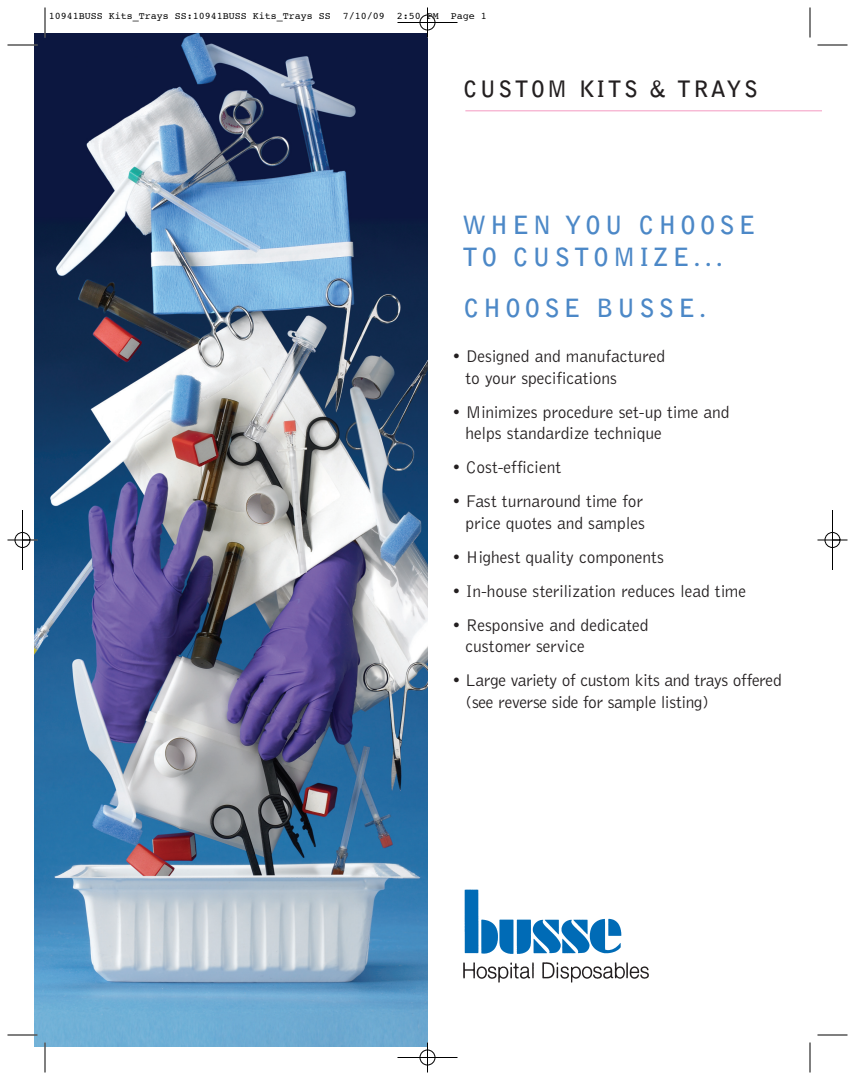
<style>
.page{position:relative;width:855px;height:1080px;background:#fff}
.page>*{position:absolute;margin:0;border:0;box-sizing:border-box;transform-origin:0 0}
.t1{font:700 25px/31.2px "Bell Gothic";letter-spacing:.165em;color:#4c88c7}
.t2{font:700 22.5px "Bell Gothic";letter-spacing:.11em;color:#231f20}
.t3{font:300 17.5px/21.5px "Bell Gothic";letter-spacing:-.005em;color:#231f20}
.t4{font:10px "Courier";color:#000}
</style>
<div class="page">
<img style="left:35px;top:34px;width:392px;height:1012px">
<img style="left:464px;top:889px;width:158px;height:65px">
<img style="left:463px;top:962px;width:186px;height:21px">
<hr style="left:465px;top:111px;width:356px;height:1px;background:#f499c2">
<hr style="left:45px;top:8px;width:1px;height:30px;background:#000">
<hr style="left:8px;top:45px;width:30px;height:1px;background:#000">
<hr style="left:810px;top:8px;width:1px;height:30px;background:#000">
<hr style="left:818px;top:45px;width:30px;height:1px;background:#000">
<hr style="left:45px;top:1042px;width:1px;height:30px;background:#000">
<hr style="left:8px;top:1035px;width:30px;height:1px;background:#000">
<hr style="left:810px;top:1042px;width:1px;height:30px;background:#000">
<hr style="left:818px;top:1035px;width:30px;height:1px;background:#000">
<hr style="left:398px;top:22px;width:60px;height:1px;background:#000">
<hr style="left:398px;top:1057px;width:60px;height:1px;background:#000">
<hr style="left:22px;top:510px;width:1px;height:60px;background:#000">
<hr style="left:832px;top:510px;width:1px;height:60px;background:#000">
<hr style="left:427px;top:8px;width:1px;height:30px;background:#000">
<hr style="left:427px;top:1042px;width:1px;height:30px;background:#000">
<hr style="left:8px;top:540px;width:30px;height:1px;background:#000">
<hr style="left:818px;top:540px;width:30px;height:1px;background:#000">
<div style="left:420px;top:15px;width:15px;height:15px;border:1px solid #000;border-radius:50%"></div>
<div style="left:420px;top:1050px;width:15px;height:15px;border:1px solid #000;border-radius:50%"></div>
<div style="left:15px;top:532px;width:15px;height:16px;border:1px solid #000;border-radius:50%"></div>
<div style="left:825px;top:532px;width:15px;height:16px;border:1px solid #000;border-radius:50%"></div>
<p class="t4" style="left:49px;top:11px;width:439px">10941BUSS Kits_Trays SS:10941BUSS Kits_Trays SS 7/10/09 2:50 PM Page 1</p>
<p class="t2" style="left:464px;top:75px;width:296px">CUSTOM KITS &amp; TRAYS</p>
<h1 class="t1" style="left:462px;top:210px;width:295px">WHEN YOU CHOOSE<br>TO CUSTOMIZE...</h1>
<h1 class="t1" style="left:464px;top:293px;width:244px">CHOOSE BUSSE.</h1>
<p class="t3" style="left:466px;top:346px;width:201px;text-indent:-14px">• Designed and manufactured to your specifications</p>
<p class="t3" style="left:466px;top:401px;width:265px;text-indent:-14px">• Minimizes procedure set-up time and helps standardize technique</p>
<p class="t3" style="left:452px;top:457px;width:111px">• Cost-efficient</p>
<p class="t3" style="left:452px;top:491px;width:195px;text-align:right">• Fast turnaround time for price quotes and samples</p>
<p class="t3" style="left:452px;top:546px;width:213px">• Highest quality components</p>
<p class="t3" style="left:452px;top:580px;width:296px">• In-house sterilization reduces lead time</p>
<p class="t3" style="left:466px;top:614px;width:185px;text-indent:-14px">• Responsive and dedicated customer service</p>
<p class="t3" style="left:466px;top:670px;width:318px;text-indent:-14px">• Large variety of custom kits and trays offered (see reverse side for sample listing)</p>
</div>
